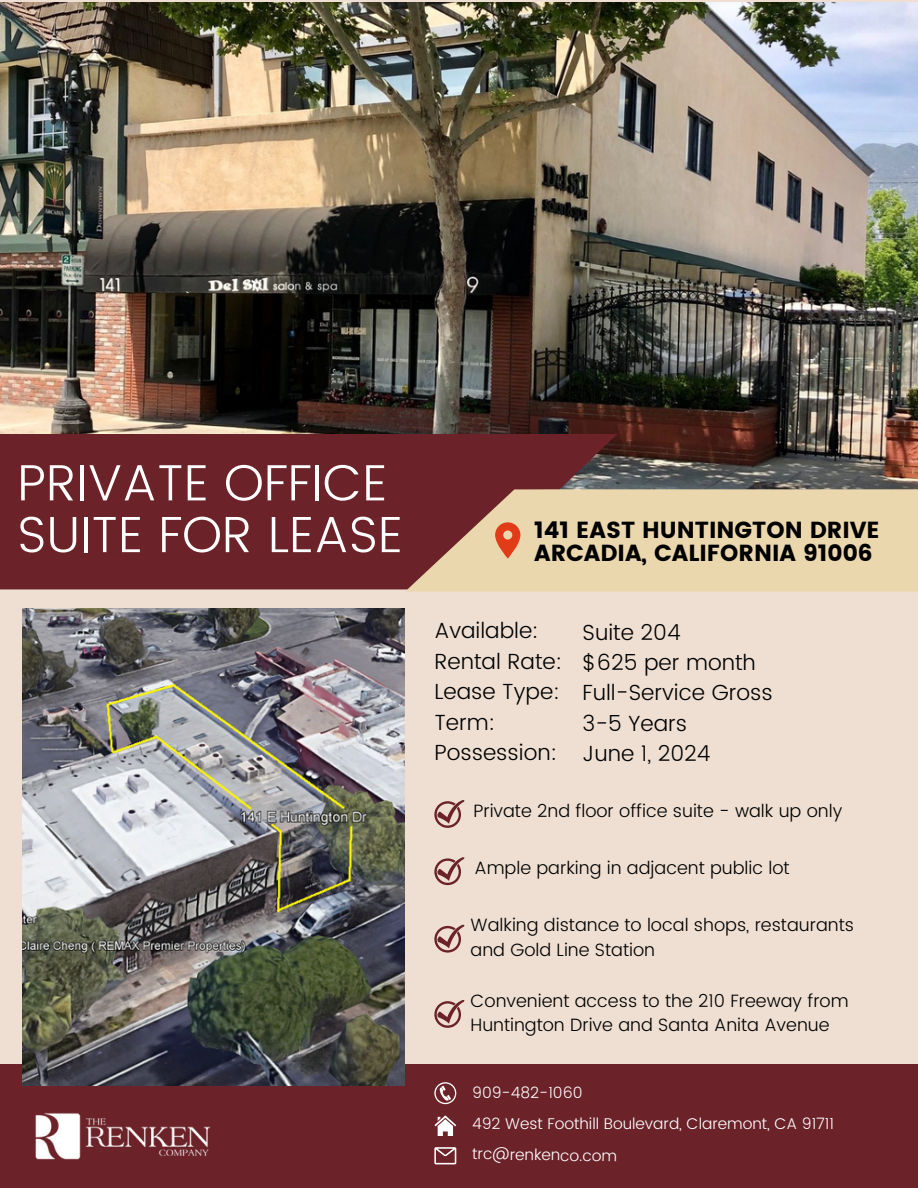
<style>
.page{position:relative;width:918px;height:1188px;background:#eedfd2}
.page>*{position:absolute;margin:0;border:0;box-sizing:border-box;transform-origin:0 0}
.t1{font:300 51px/51.8px "Poppins";color:#fff}
.t2{font:23.25px/23.7px "Poppins";color:#000}
.t3{font:300 21.9px/30.5px "Poppins";color:#000}
.t4{font:300 17.85px/24.5px "Poppins";color:#000}
.t5{font:300 15.45px "Poppins";color:#fff}
</style>
<div class="page">
<img style="left:0;top:2px;width:918px;height:487px">
<div style="left:0;top:1064px;width:918px;height:124px;background:#6b2229"></div>
<div style="left:0;top:434px;width:618px;height:155px;background:#6b2229"></div>
<svg style="left:405px;top:489px;width:513px;height:103px;background:#dcc39e"></svg>
<svg style="left:434px;top:800px;width:30px;height:28px"></svg>
<svg style="left:434px;top:857px;width:30px;height:28px"></svg>
<svg style="left:434px;top:925px;width:30px;height:28px"></svg>
<svg style="left:434px;top:1115px;width:22px;height:21px"></svg>
<svg style="left:434px;top:1147px;width:22px;height:17px"></svg>
<svg style="left:434px;top:1082px;width:22px;height:22px"></svg>
<img style="left:22px;top:608px;width:383px;height:478px">
<img style="left:35px;top:1112px;width:176px;height:48px">
<svg style="left:495px;top:522px;width:25px;height:36px"></svg>
<svg style="left:434px;top:1000px;width:30px;height:28px"></svg>
<h2 class="t1" style="left:17px;top:457px;width:387px">PRIVATE OFFICE<br>SUITE FOR LEASE</h2>
<p class="t2" style="left:534px;top:518px;width:347px">141 EAST HUNTINGTON DRIVE<br>ARCADIA, CALIFORNIA 91006</p>
<p class="t3" style="left:434px;top:616px;width:129px">Available:<br>Rental Rate:<br>Lease Type:<br>Term:<br>Possession:</p>
<h4 class="t3" style="left:583px;top:617px;width:192px">Suite 204<br>$625 per month<br>Full-Service Gross<br>3-5 Years<br>June 1, 2024</h4>
<h3 class="t4" style="left:473px;top:799px;width:370px">Private 2nd floor office suite - walk up only</h3>
<h3 class="t4" style="left:475px;top:856px;width:317px">Ample parking in adjacent public lot</h3>
<p class="t4" style="left:471px;top:913px;width:385px">Walking distance to local shops, restaurants and Gold Line Station</p>
<h4 class="t4" style="left:471px;top:988px;width:380px">Convenient access to the 210 Freeway from<br>Huntington Drive and Santa Anita Avenue</h4>
<h4 class="t5" style="left:472px;top:1084px;width:112px">909-482-1060</h4>
<h4 class="t5" style="left:472px;top:1114px;width:363px">492 West Foothill Boulevard, Claremont, CA 91711</h4>
<p class="t5" style="left:473px;top:1145px;width:146px;rotate:1deg">trc@renkenco.com</p>
</div>
